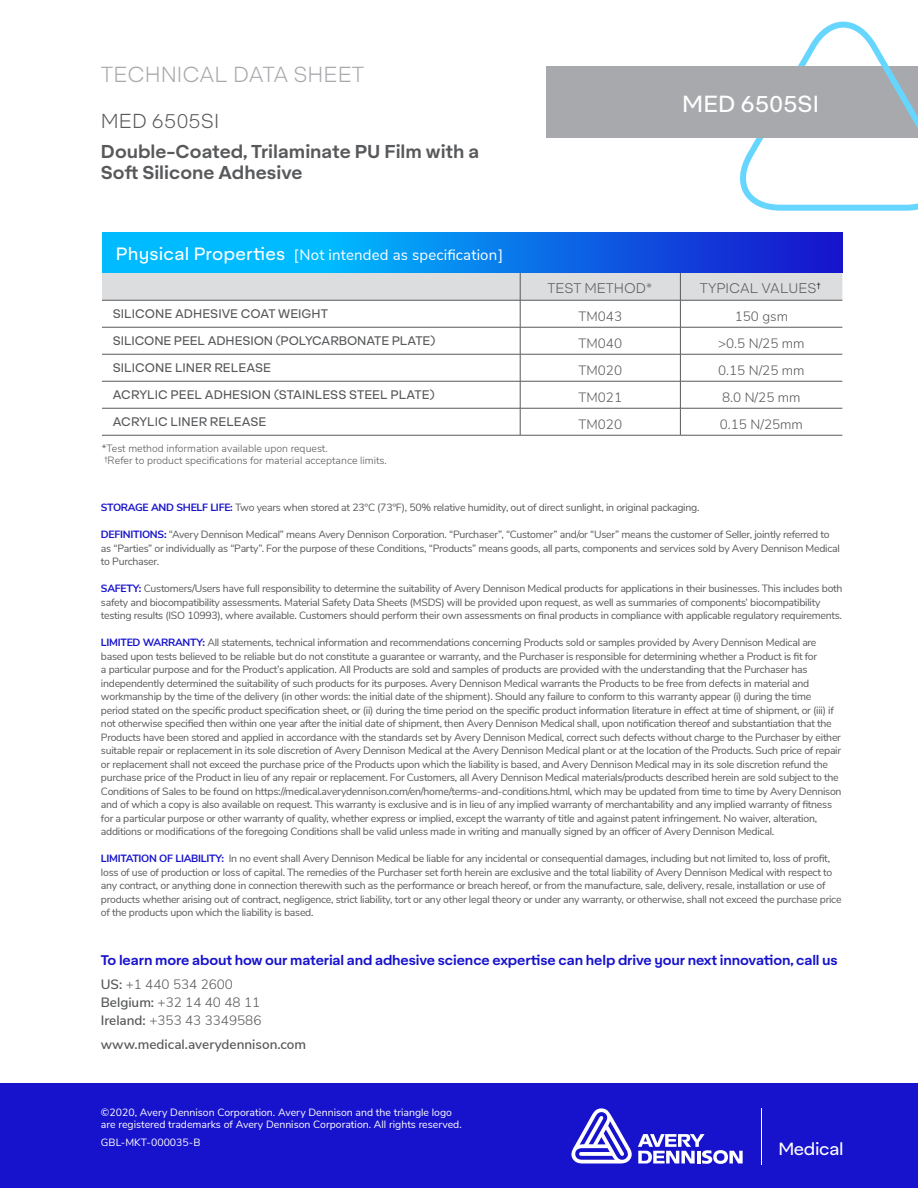
<style>
.page{position:relative;width:918px;height:1188px;background:#fff}
.page>*{position:absolute;margin:0;border:0;box-sizing:border-box;transform-origin:0 0}
.t1{font:22.5px "Aktifo A";color:#fff}
.t2{font:300 21px "Aktifo A";color:#a7a9ac}
.t3{font:300 19.5px "Aktifo A";color:#58595b}
.t4{font:600 18px/21px "Aktifo A";color:#58595b}
.t5{font:16.95px "Aktifo A";letter-spacing:-.02em;color:#fff}
.t6{font:15px "Nunito Sans";letter-spacing:.01em;color:#fff}
.t7{font:300 13.5px/18px "Nunito Sans";color:#58595b}
.t8{font:600 13.5px "Aktifo A";letter-spacing:-.01em;color:#1712cc}
.t9{font:600 13.5px "Nunito Sans";color:#58595b}
.t10{font:300 13.5px "Aktifo A";color:#58595b}
.t11{font:12px "Aktifo A";color:#58595b}
.t12{font:10.5px/13.5px "Nunito Sans";letter-spacing:-.025em;color:#58595b}
.t13{font:10.5px/12px "Nunito Sans";color:#fff}
.t14{font:300 10.5px/12.6px "Nunito Sans";color:#58595b}
.s1{font-family:"Aktifo A";font-size:17.25px}
.s2{font-family:"Nunito Sans";font-size:12px;color:#000}
.s3{font-weight:700;color:#1712cc}
.s4{font-weight:600}
</style>
<div class="page">
<svg style="left:740px;top:21px;width:178px;height:190px"></svg>
<div style="left:0;top:1083px;width:918px;height:105px;background:#1712cc"></div>
<div style="left:547px;top:66px;width:272px;height:72px;background:#a7a9ac"></div>
<hr style="left:102px;top:435px;width:418px;height:1px;background:#58595b">
<hr style="left:520px;top:435px;width:160px;height:1px;background:#58595b">
<svg style="left:102px;top:273px;width:740px;height:162px"></svg>
<hr style="left:680px;top:300px;width:162px;height:1px;background:#58595b">
<hr style="left:680px;top:327px;width:162px;height:1px;background:#58595b">
<hr style="left:680px;top:354px;width:162px;height:1px;background:#58595b">
<hr style="left:680px;top:381px;width:162px;height:1px;background:#58595b">
<hr style="left:680px;top:408px;width:162px;height:1px;background:#58595b">
<hr style="left:680px;top:435px;width:162px;height:1px;background:#58595b">
<svg style="left:102px;top:232px;width:741px;height:41px;background:#087dec"></svg>
<hr style="left:761px;top:1108px;width:1px;height:57px;background:#fff">
<svg style="left:638px;top:1134px;width:105px;height:30px"></svg>
<svg style="left:571px;top:1108px;width:61px;height:56px"></svg>
<h2 class="t2" style="left:101px;top:62px;width:265px">TECHNICAL DATA SHEET</h2>
<h3 class="t3" style="left:101px;top:109px;width:120px">MED 6505SI</h3>
<h3 class="t4" style="left:101px;top:140px;width:380px">Double-Coated, Trilaminate PU Film with a<br>Soft Silicone Adhesive</h3>
<h3 class="t6" style="left:116px;top:243px;width:389px"><span class="s1">Physical Properties</span> [Not intended as specification]</h3>
<h1 class="t1" style="left:682px;top:90px;width:138px">MED 6505SI</h1>
<p class="t10" style="left:548px;top:280px;width:106px">TEST METHOD*</p>
<p class="t10" style="left:700px;top:280px;width:122px">TYPICAL VALUES<span class="s2">†</span></p>
<p class="t11" style="left:113px;top:306px;width:217px">SILICONE ADHESIVE COAT WEIGHT</p>
<p class="t7" style="left:578px;top:306px;width:45px">TM043</p>
<p class="t7" style="left:735px;top:306px;width:55px">150 gsm</p>
<p class="t11" style="left:113px;top:333px;width:324px">SILICONE PEEL ADHESION (POLYCARBONATE PLATE)</p>
<p class="t7" style="left:578px;top:333px;width:45px">TM040</p>
<p class="t7" style="left:718px;top:333px;width:88px">&gt;0.5 N/25 mm</p>
<p class="t11" style="left:113px;top:360px;width:160px">SILICONE LINER RELEASE</p>
<p class="t7" style="left:578px;top:360px;width:45px">TM020</p>
<p class="t7" style="left:718px;top:360px;width:88px">0.15 N/25 mm</p>
<p class="t11" style="left:113px;top:387px;width:324px">ACRYLIC PEEL ADHESION (STAINLESS STEEL PLATE)</p>
<p class="t7" style="left:578px;top:387px;width:45px">TM021</p>
<p class="t7" style="left:722px;top:387px;width:80px">8.0 N/25 mm</p>
<p class="t11" style="left:113px;top:414px;width:155px">ACRYLIC LINER RELEASE</p>
<p class="t7" style="left:578px;top:414px;width:45px">TM020</p>
<p class="t7" style="left:720px;top:414px;width:85px">0.15 N/25mm</p>
<p class="t14" style="left:102px;top:441px;width:287px">*Test method information available upon request.<br>†Refer to product specifications for material acceptance limits.</p>
<p class="t12" style="left:101px;top:500px;width:600px"><span class="s3">STORAGE AND SHELF LIFE:</span> Two years when stored at 23°C (73°F), 50% relative humidity, out of direct sunlight, in original packaging.</p>
<p class="t12" style="left:101px;top:527px;width:740px"><span class="s3">DEFINITIONS:</span> “Avery Dennison Medical” means Avery Dennison Corporation. “Purchaser”, “Customer” and/or “User” means the customer of Seller, jointly referred to as “Parties” or individually as “Party”. For the purpose of these Conditions, “Products” means goods, all parts, components and services sold by Avery Dennison Medical to Purchaser.</p>
<p class="t12" style="left:101px;top:581px;width:743px"><span class="s3">SAFETY:</span> Customers/Users have full responsibility to determine the suitability of Avery Dennison Medical products for applications in their businesses. This includes both safety and biocompatibility assessments. Material Safety Data Sheets (MSDS) will be provided upon request, as well as summaries of components’ biocompatibility testing results (ISO 10993), where available. Customers should perform their own assessments on final products in compliance with applicable regulatory requirements.</p>
<p class="t12" style="left:101px;top:635px;width:742px"><span class="s3">LIMITED WARRANTY:</span> All statements, technical information and recommendations concerning Products sold or samples provided by Avery Dennison Medical are based upon tests believed to be reliable but do not constitute a guarantee or warranty, and the Purchaser is responsible for determining whether a Product is fit for<br>a particular purpose and for the Product’s application. All Products are sold and samples of products are provided with the understanding that the Purchaser has independently determined the suitability of such products for its purposes. Avery Dennison Medical warrants the Products to be free from defects in material and workmanship by the time of the delivery (in other words: the initial date of the shipment). Should any failure to conform to this warranty appear (i) during the time period stated on the specific product specification sheet, or (ii) during the time period on the specific product information literature in effect at time of shipment, or (iii) if not otherwise specified then within one year after the initial date of shipment, then Avery Dennison Medical shall, upon notification thereof and substantiation that the Products have been stored and applied in accordance with the standards set by Avery Dennison Medical, correct such defects without charge to the Purchaser by either suitable repair or replacement in its sole discretion of Avery Dennison Medical at the Avery Dennison Medical plant or at the location of the Products. Such price of repair or replacement shall not exceed the purchase price of the Products upon which the liability is based, and Avery Dennison Medical may in its sole discretion refund the purchase price of the Product in lieu of any repair or replacement. For Customers, all Avery Dennison Medical materials/products described herein are sold subject to the Conditions of Sales to be found on https://medical.averydennison.com/en/home/terms-and-conditions.html, which may be updated from time to time by Avery Dennison and of which a copy is also available on request. This warranty is exclusive and is in lieu of any implied warranty of merchantability and any implied warranty of fitness for a particular purpose or other warranty of quality, whether express or implied, except the warranty of title and against patent infringement. No waiver, alteration, additions or modifications of the foregoing Conditions shall be valid unless made in writing and manually signed by an officer of Avery Dennison Medical.</p>
<p class="t12" style="left:101px;top:851px;width:742px"><span class="s3">LIMITATION OF LIABILITY:</span> In no event shall Avery Dennison Medical be liable for any incidental or consequential damages, including but not limited to, loss of profit, loss of use of production or loss of capital. The remedies of the Purchaser set forth herein are exclusive and the total liability of Avery Dennison Medical with respect to any contract, or anything done in connection therewith such as the performance or breach hereof, or from the manufacture, sale, delivery, resale, installation or use of products whether arising out of contract, negligence, strict liability, tort or any other legal theory or under any warranty, or otherwise, shall not exceed the purchase price of the products upon which the liability is based.</p>
<p class="t8" style="left:101px;top:951px;width:738px">To learn more about how our material and adhesive science expertise can help drive your next innovation, call us</p>
<p class="t7" style="left:101px;top:974px;width:162px"><span class="s4">US:</span> +1 440 534 2600<br><span class="s4">Belgium:</span> +32 14 40 48 11<br><span class="s4">Ireland:</span> +353 43 3349586</p>
<p class="t9" style="left:101px;top:1034px;width:207px">www.medical.averydennison.com</p>
<p class="t13" style="left:101px;top:1106px;width:362px">©2020, Avery Dennison Corporation. Avery Dennison and the triangle logo are registered trademarks of Avery Dennison Corporation. All rights reserved.</p>
<p class="t13" style="left:101px;top:1136px;width:101px">GBL-MKT-000035-B</p>
<h3 class="t5" style="left:778px;top:1138px;width:67px">Medical</h3>
</div>
